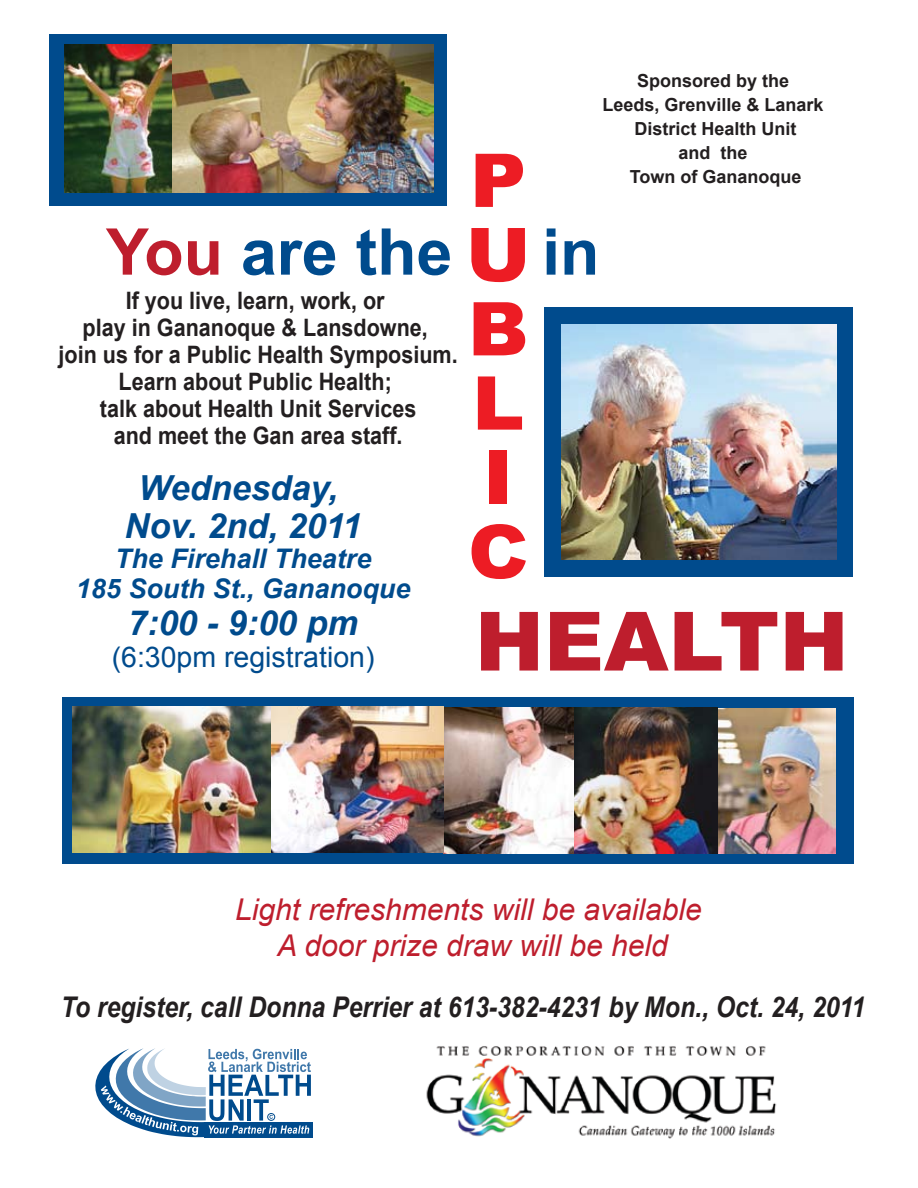
<style>
.page{position:relative;width:918px;height:1188px;background:#fff}
.page>*{position:absolute;margin:0;border:0;box-sizing:border-box;transform-origin:0 0}
.t1{font:900 81.9px "Arial";color:#be1e2d}
.t2{font:900 74.25px/74.2px "Arial";color:#ed1c24;scale:1.05 1}
.t3{font:700 64.5px "Arial";color:#004b8d}
.t4{font:italic 700 34.5px/37.5px "Arial";color:#004b8d;text-align:center}
.t5{font:italic 30px/36px "Arial";color:#be1e2d;text-align:center}
.t6{font:italic 700 28.5px "Arial";color:#231f20;scale:.87 1}
.t7{font:28.5px "Arial";color:#004b8d}
.t8{font:italic 700 27px/30px "Arial";color:#004b8d;text-align:center}
.t9{font:700 24px/27px "Arial";color:#231f20;text-align:center;scale:.9 1}
.t10{font:700 18px/24px "Arial";color:#231f20;text-align:center}
.s1{color:#be1e2d}
</style>
<div class="page">
<div style="left:204px;top:1122px;width:109px;height:15px;background:#004b8d"></div>
<svg style="left:95px;top:1048px;width:216px;height:89px"></svg>
<div style="left:50px;top:34px;width:397px;height:172px;background:#004b8d"></div>
<div style="left:545px;top:307px;width:308px;height:270px;background:#004b8d"></div>
<div style="left:62px;top:698px;width:792px;height:166px;background:#004b8d"></div>
<img style="left:65px;top:44px;width:369px;height:149px">
<img style="left:562px;top:325px;width:275px;height:235px">
<img style="left:718px;top:708px;width:118px;height:146px">
<img style="left:72px;top:706px;width:646px;height:148px">
<img style="left:426px;top:1046px;width:351px;height:93px">
<p class="t10" style="left:603px;top:69px;width:223px">Sponsored by the<br>Leeds, Grenville &amp; Lanark<br>District Health Unit<br>and the<br>Town of Gananoque</p>
<h2 class="t2" style="left:466px;top:141px;width:63px">P<br>U<br>B<br>L<br>I<br>C</h2>
<h1 class="t1" style="left:475px;top:582px;width:375px">HEALTH</h1>
<h3 class="t3" style="left:106px;top:210px;width:348px"><span class="s1">You</span> are the</h3>
<h3 class="t3" style="left:542px;top:210px;width:59px">in</h3>
<p class="t9" style="left:59px;top:288px;width:445px">If you live, learn, work, or<br>play in Gananoque &amp; Lansdowne,<br>join us for a Public Health Symposium.<br>Learn about Public Health;<br>talk about Health Unit Services<br>and meet the Gan area staff.</p>
<h3 class="t4" style="left:125px;top:471px;width:239px">Wednesday,<br>Nov. 2nd, 2011</h3>
<p class="t8" style="left:76px;top:544px;width:336px">The Firehall Theatre<br>185 South St., Gananoque</p>
<h3 class="t4" style="left:128px;top:606px;width:232px">7:00 - 9:00 pm</h3>
<p class="t7" style="left:112px;top:638px;width:264px">(6:30pm registration)</p>
<p class="t5" style="left:235px;top:892px;width:468px">Light refreshments will be available<br>A door prize draw will be held</p>
<p class="t6" style="left:61px;top:989px;width:926px">To register, call Donna Perrier at 613-382-4231 by Mon., Oct. 24, 2011</p>
</div>
